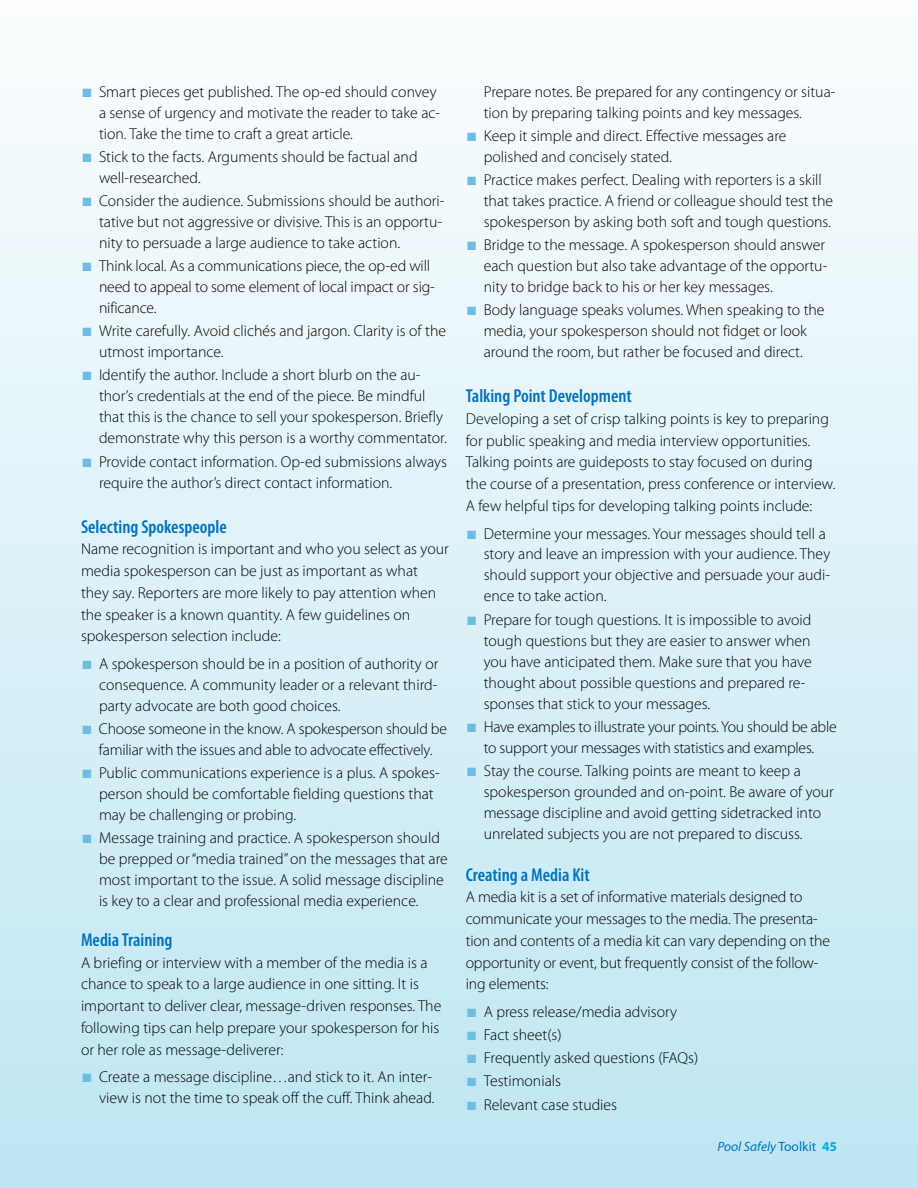
<style>
.page{position:relative;width:918px;height:1188px;background:#fff}
.page>*{position:absolute;margin:0;border:0;box-sizing:border-box;transform-origin:0 0}
.t1{font:600 condensed 18.75px "Myriad Pro";color:#0072bc}
.t2{font:300 15.75px/21px "Myriad Pro";color:#000}
.t3{font:italic 13.5px "Myriad Pro";color:#0072bc}
.s1{color:#6dbce3}
.s2{font-style:normal}
.s3{font-weight:700;font-style:normal;color:#00afde}
</style>
<div class="page">
<div style="left:0;top:0;width:918px;height:1188px;background:linear-gradient(to bottom,#fbfdfe,#bde6f3)"></div>
<p class="t2" style="left:99px;top:81px;width:343px;text-indent:-17px"><span class="s1">■</span> Smart pieces get published. The op-ed should convey a sense of urgency and motivate the reader to take ac&shy;tion. Take the time to craft a great article.</p>
<p class="t2" style="left:99px;top:146px;width:320px;text-indent:-17px"><span class="s1">■</span> Stick to the facts. Arguments should be factual and well-researched.</p>
<p class="t2" style="left:99px;top:190px;width:347px;text-indent:-17px"><span class="s1">■</span> Consider the audience. Submissions should be authori&shy;tative but not aggressive or divisive. This is an opportu&shy;nity to persuade a large audience to take action.</p>
<p class="t2" style="left:99px;top:255px;width:337px;text-indent:-17px"><span class="s1">■</span> Think local. As a communications piece, the op-ed will need to appeal to some element of local impact or sig&shy;nificance.</p>
<p class="t2" style="left:99px;top:320px;width:349px;text-indent:-17px"><span class="s1">■</span> Write carefully. Avoid clichés and jargon. Clarity is of the utmost importance.</p>
<p class="t2" style="left:99px;top:364px;width:349px;text-indent:-17px"><span class="s1">■</span> Identify the author. Include a short blurb on the au&shy;thor’s credentials at the end of the piece. Be mindful that this is the chance to sell your spokesperson. Briefly demonstrate why this person is a worthy commentator.</p>
<p class="t2" style="left:99px;top:451px;width:349px;text-indent:-17px"><span class="s1">■</span> Provide contact information. Op-ed submissions always require the author’s direct contact information.</p>
<p class="t1" style="left:81px;top:515px;width:147px">Selecting Spokespeople</p>
<p class="t2" style="left:81px;top:538px;width:369px;line-height:21.8px">Name recognition is important and who you select as your media spokesperson can be just as important as what they say. Reporters are more likely to pay attention when the speaker is a known quantity. A few guidelines on spokesperson selection include:</p>
<p class="t2" style="left:99px;top:653px;width:341px;text-align:justify;text-indent:-17px"><span class="s1">■</span> A spokesperson should be in a position of authority or consequence. A community leader or a relevant third&shy;party advocate are both good choices.</p>
<p class="t2" style="left:82px;top:718px;width:366px;text-align:center"><span class="s1">■</span> Choose someone in the know. A spokesperson should be familiar with the issues and able to advocate effectively.</p>
<p class="t2" style="left:99px;top:762px;width:342px;text-indent:-17px"><span class="s1">■</span> Public communications experience is a plus. A spokes&shy;person should be comfortable fielding questions that may be challenging or probing.</p>
<p class="t2" style="left:99px;top:828px;width:350px;text-indent:-17px"><span class="s1">■</span> Message training and practice. A spokesperson should be prepped or “media trained” on the messages that are most important to the issue. A solid message discipline is key to a clear and professional media experience.</p>
<p class="t1" style="left:81px;top:928px;width:93px">Media Training</p>
<p class="t2" style="left:81px;top:951px;width:362px;line-height:21.8px">A briefing or interview with a member of the media is a chance to speak to a large audience in one sitting. It is important to deliver clear, message-driven responses. The following tips can help prepare your spokesperson for his or her role as message-deliverer:</p>
<p class="t2" style="left:82px;top:1066px;width:354px;text-align:right"><span class="s1">■</span> Create a message discipline…and stick to it. An inter&shy;view is not the time to speak off the cuff. Think ahead.</p>
<p class="t2" style="left:484px;top:81px;width:353px">Prepare notes. Be prepared for any contingency or situa&shy;tion by preparing talking points and key messages.</p>
<p class="t2" style="left:484px;top:125px;width:304px;text-indent:-17px"><span class="s1">■</span> Keep it simple and direct. Effective messages are polished and concisely stated.</p>
<p class="t2" style="left:484px;top:169px;width:351px;text-indent:-17px"><span class="s1">■</span> Practice makes perfect. Dealing with reporters is a skill that takes practice. A friend or colleague should test the spokesperson by asking both soft and tough questions.</p>
<p class="t2" style="left:484px;top:234px;width:345px;text-indent:-17px"><span class="s1">■</span> Bridge to the message. A spokesperson should answer each question but also take advantage of the opportu&shy;nity to bridge back to his or her key messages.</p>
<p class="t2" style="left:467px;top:299px;width:359px;text-align:center"><span class="s1">■</span> Body language speaks volumes. When speaking to the media, your spokesperson should not fidget or look around the room, but rather be focused and direct.</p>
<p class="t1" style="left:466px;top:384px;width:168px">Talking Point Development</p>
<p class="t2" style="left:466px;top:407px;width:371px;line-height:21.8px">Developing a set of crisp talking points is key to preparing for public speaking and media interview opportunities.<br>Talking points are guideposts to stay focused on during the course of a presentation, press conference or interview.<br>A few helpful tips for developing talking points include:</p>
<p class="t2" style="left:484px;top:523px;width:348px;text-indent:-17px"><span class="s1">■</span> Determine your messages. Your messages should tell a story and leave an impression with your audience. They should support your objective and persuade your audi&shy;ence to take action.</p>
<p class="t2" style="left:484px;top:609px;width:330px;text-indent:-17px"><span class="s1">■</span> Prepare for tough questions. It is impossible to avoid tough questions but they are easier to answer when you have anticipated them. Make sure that you have thought about possible questions and prepared re&shy;sponses that stick to your messages.</p>
<p class="t2" style="left:467px;top:716px;width:371px;text-align:center"><span class="s1">■</span> Have examples to illustrate your points. You should be able to support your messages with statistics and examples.</p>
<p class="t2" style="left:484px;top:760px;width:352px;text-indent:-17px"><span class="s1">■</span> Stay the course. Talking points are meant to keep a spokesperson grounded and on-point. Be aware of your message discipline and avoid getting sidetracked into unrelated subjects you are not prepared to discuss.</p>
<p class="t1" style="left:466px;top:863px;width:126px">Creating a Media Kit</p>
<p class="t2" style="left:466px;top:886px;width:366px;line-height:21.8px">A media kit is a set of informative materials designed to communicate your messages to the media. The presenta&shy;tion and contents of a media kit can vary depending on the opportunity or event, but frequently consist of the follow&shy;ing elements:</p>
<p class="t2" style="left:467px;top:1001px;width:211px"><span class="s1">■</span> A press release/media advisory</p>
<p class="t2" style="left:467px;top:1024px;width:96px"><span class="s1">■</span> Fact sheet(s)</p>
<p class="t2" style="left:467px;top:1047px;width:233px"><span class="s1">■</span> Frequently asked questions (FAQs)</p>
<p class="t2" style="left:467px;top:1071px;width:95px"><span class="s1">■</span> Testimonials</p>
<p class="t2" style="left:467px;top:1094px;width:151px"><span class="s1">■</span> Relevant case studies</p>
<p class="t3" style="left:717px;top:1138px;width:121px">Pool Safely <span class="s2">Toolkit</span> <span class="s3">45</span></p>
</div>
